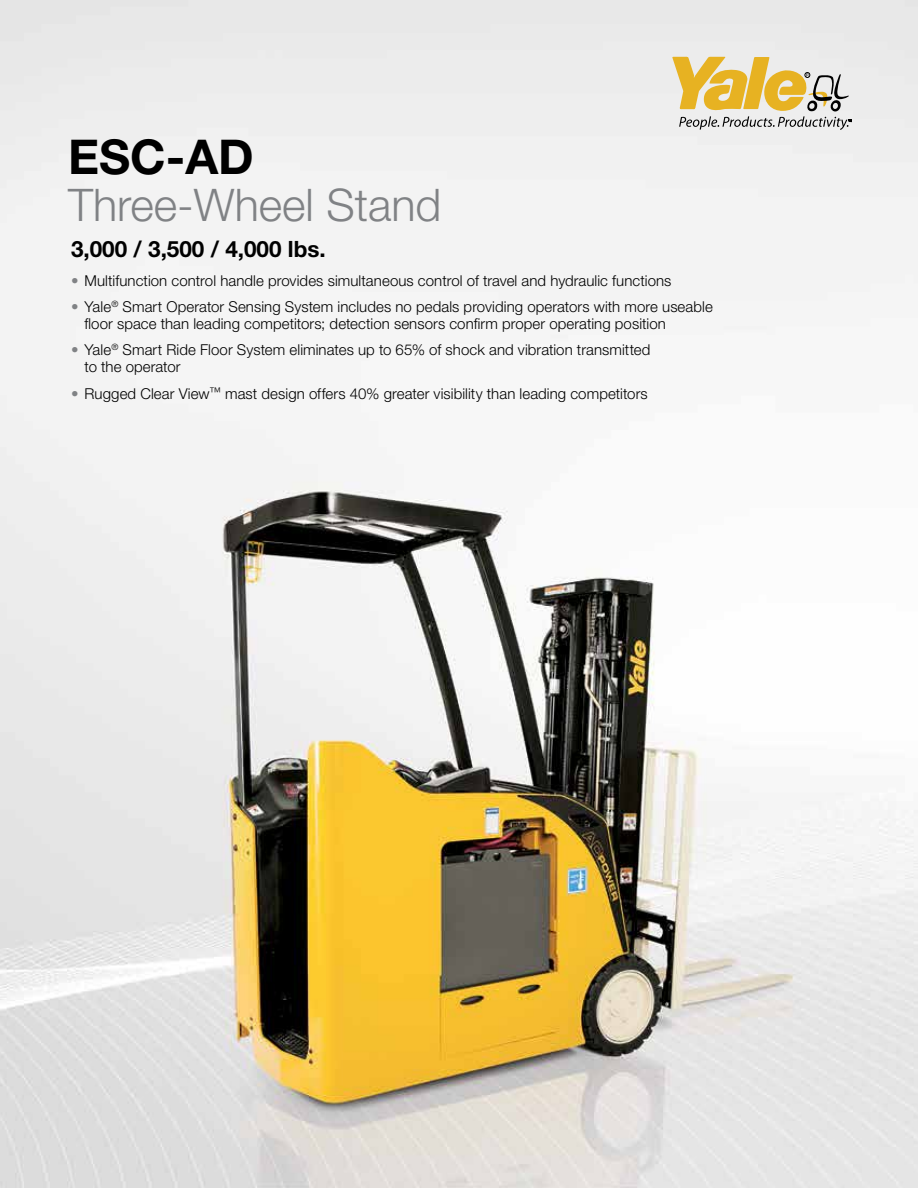
<style>
.page{position:relative;width:918px;height:1188px;background:#fff}
.page>*{position:absolute;margin:0;border:0;box-sizing:border-box;transform-origin:0 0}
.t1{font:700 48px "Helvetica Neue LT Std";color:#000}
.t2{font:300 45px "Helvetica Neue LT Std";color:#808285}
.t3{font:700 22.5px "Helvetica Neue LT Std";color:#000}
.t4{font:300 15px/17.2px "Helvetica Neue LT Std";letter-spacing:.005em;color:#000}
.s1{color:#808285}
</style>
<div class="page">
<img style="left:0;top:0;width:918px;height:1188px">
<svg style="left:672px;top:57px;width:180px;height:73px"></svg>
<h1 class="t1" style="left:68px;top:128px;width:187px">ESC-AD</h1>
<h2 class="t2" style="left:68px;top:177px;width:375px">Three-Wheel Stand</h2>
<h3 class="t3" style="left:71px;top:235px;width:256px">3,000 / 3,500 / 4,000 lbs.</h3>
<p class="t4" style="left:71px;top:272px;width:602px"><span class="s1">•</span> Multifunction control handle provides simultaneous control of travel and hydraulic functions</p>
<p class="t4" style="left:85px;top:298px;width:630px;text-indent:-13px"><span class="s1">•</span> Yale<sup>®</sup> Smart Operator Sensing System includes no pedals providing operators with more useable floor space than leading competitors; detection sensors confirm proper operating position</p>
<p class="t4" style="left:85px;top:341px;width:567px;text-indent:-14px"><span class="s1">•</span> Yale<sup>®</sup> Smart Ride Floor System eliminates up to 65% of shock and vibration transmitted to the operator</p>
<p class="t4" style="left:71px;top:385px;width:578px"><span class="s1">•</span> Rugged Clear View<sup>™</sup> mast design offers 40% greater visibility than leading competitors</p>
</div>
